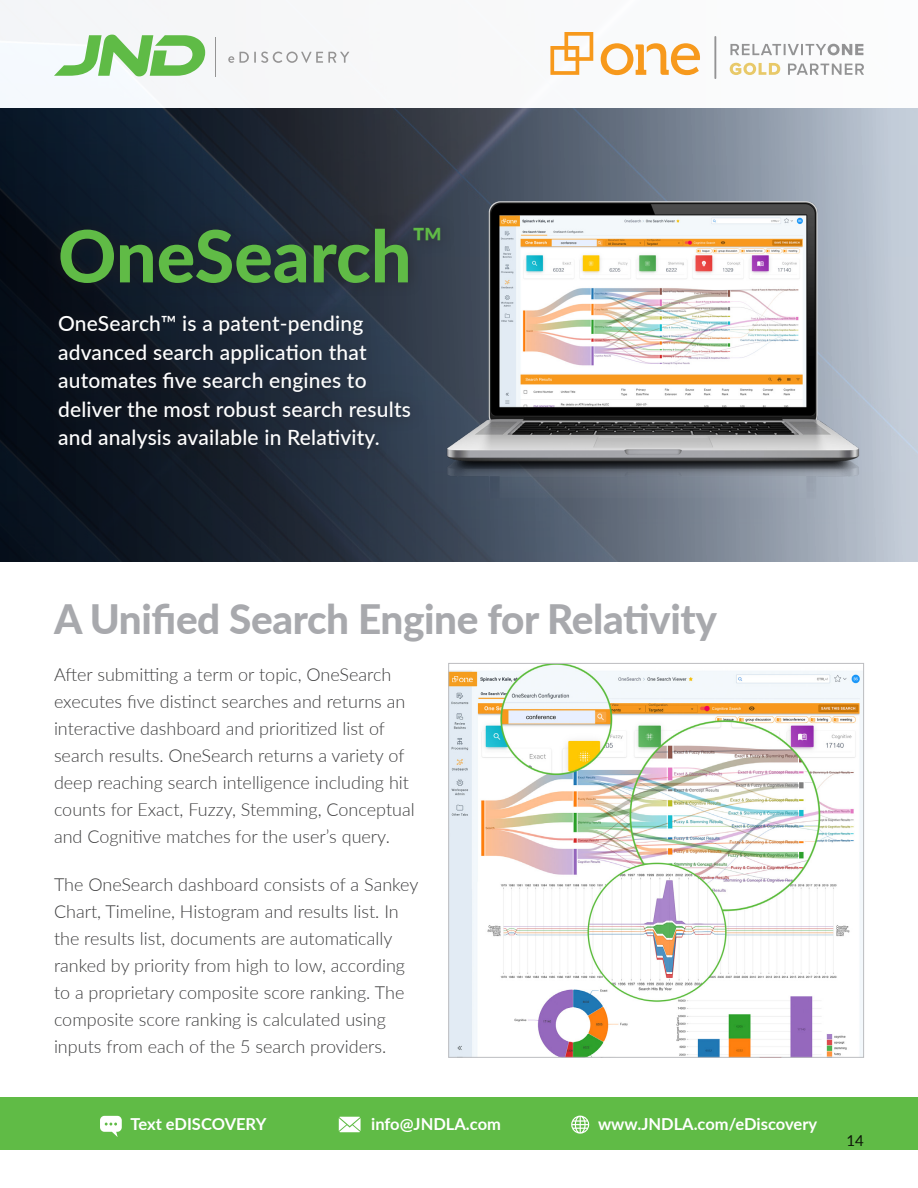
<style>
.page{position:relative;width:918px;height:1188px;background:#fff}
.page>*{position:absolute;margin:0;border:0;box-sizing:border-box;transform-origin:0 0}
.t1{font:800 72px "Lato";color:#60bb46}
.t2{font:800 40.5px "Lato";letter-spacing:-.01em;color:#a8a9ad}
.t3{font:500 21px/28.5px "Lato";letter-spacing:.01em;color:#fff}
.t4{font:300 18px/27px "Lato";color:#3e3e3f}
.t5{font:700 16.5px "Lato";color:#fff}
.t6{font:15px "Lato";color:#231f20}
</style>
<div class="page">
<svg style="left:0;top:108px;width:918px;height:454px;background:#4a5462"></svg>
<div style="left:0;top:1097px;width:918px;height:53px;background:#60bb46"></div>
<svg style="left:571px;top:1116px;width:18px;height:18px"></svg>
<svg style="left:339px;top:1117px;width:22px;height:15px"></svg>
<div style="left:45px;top:213px;width:411px;height:249px;background:#231f20;opacity:.6"></div>
<img style="left:442px;top:197px;width:422px;height:302px">
<div style="left:0;top:0;width:918px;height:108px;background:#f7f9f9"></div>
<hr style="left:215px;top:37px;width:1px;height:39px;background:#949494">
<svg style="left:54px;top:35px;width:151px;height:41px"></svg>
<svg style="left:228px;top:52px;width:121px;height:11px"></svg>
<svg style="left:100px;top:1116px;width:22px;height:21px"></svg>
<img style="left:450px;top:665px;width:412px;height:391px">
<svg style="left:550px;top:32px;width:43px;height:43px"></svg>
<svg style="left:601px;top:43px;width:99px;height:32px"></svg>
<hr style="left:714px;top:36px;width:2px;height:43px;background:#939394">
<svg style="left:730px;top:44px;width:133px;height:11px"></svg>
<svg style="left:730px;top:63px;width:50px;height:12px"></svg>
<svg style="left:788px;top:64px;width:76px;height:11px"></svg>
<p class="t1" style="left:58px;top:203px;width:387px">OneSearch<sup>™</sup></p>
<p class="t3" style="left:58px;top:308px;width:354px">OneSearch™ is a patent-pending advanced search application that automates five search engines to deliver the most robust search results and analysis available in Relativity.</p>
<p class="t2" style="left:54px;top:589px;width:664px">A Unified Search Engine for Relativity</p>
<p class="t4" style="left:54px;top:661px;width:362px">After submitting a term or topic, OneSearch executes five distinct searches and returns an interactive dashboard and prioritized list of search results. OneSearch returns a variety of deep reaching search intelligence including hit counts for Exact, Fuzzy, Stemming, Conceptual and Cognitive matches for the user’s query.</p>
<p class="t4" style="left:54px;top:870px;width:366px">The OneSearch dashboard consists of a Sankey Chart, Timeline, Histogram and results list. In the results list, documents are automatically ranked by priority from high to low, according to a proprietary composite score ranking. The composite score ranking is calculated using inputs from each of the 5 search providers.</p>
<p class="t5" style="left:131px;top:1112px;width:137px">Text eDISCOVERY</p>
<p class="t5" style="left:371px;top:1112px;width:131px">info@JNDLA.com</p>
<p class="t5" style="left:598px;top:1112px;width:221px">www.JNDLA.com/eDiscovery</p>
<p class="t6" style="left:847px;top:1130px;width:19px">14</p>
</div>
